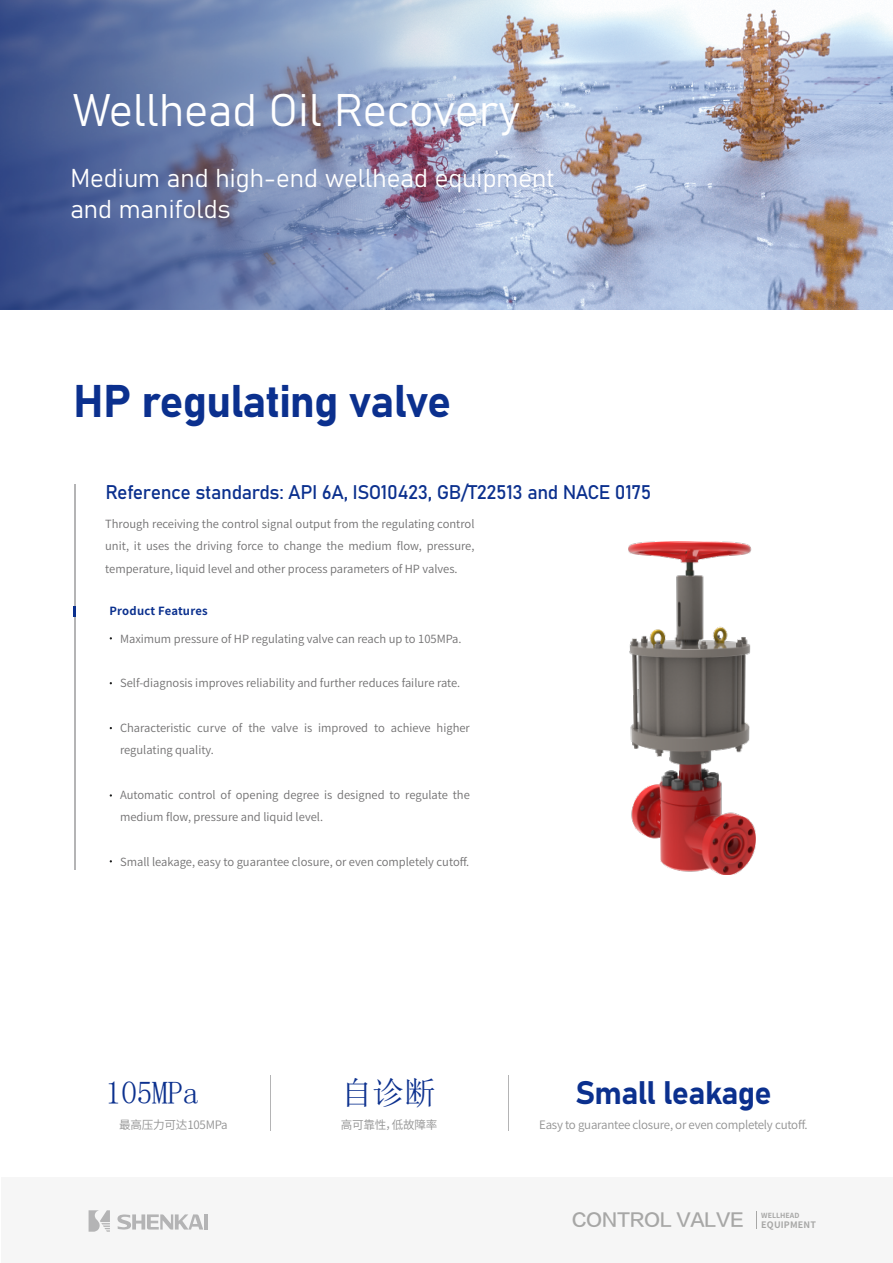
<style>
.page{position:relative;width:893px;height:1263px;background:#fff}
.page>*{position:absolute;margin:0;border:0;box-sizing:border-box;transform-origin:0 0}
.t1{font:45.15px "Bahnschrift";letter-spacing:-.02em;color:#0b308e}
.t2{font:45px "Bahnschrift";color:#fff}
.t3{font:32.1px "Bahnschrift";letter-spacing:-.02em;color:#0b308e}
.t4{font:32.1px "FZZZHONGJW GB1 0";letter-spacing:-.02em;color:#0b308e}
.t5{font:25.5px/30.6px "Bahnschrift";color:#fff}
.t6{font:19.5px "Bahnschrift";letter-spacing:-.02em;color:#0b308e}
.t7{font:18.15px "FZLTZHK GBK1 0";letter-spacing:-.02em;color:#a7a7a6}
.t8{font:11.55px "Source Han Sans CN";letter-spacing:-.02em;color:#929292}
.t9{font:11.25px/22.2px "Source Han Sans CN";color:#717071}
.t10{font:700 11.25px "Source Han Sans CN";letter-spacing:.02em;color:#0b308e}
.t11{font:700 7.05px "Source Han Sans CN";color:#a7a7a6}
</style>
<div class="page">
<img style="left:1px;top:0;width:892px;height:310px">
<hr style="left:74px;top:484px;width:1px;height:386px;background:#b4b4b5">
<svg style="left:73px;top:606px;width:3px;height:10px"></svg>
<hr style="left:270px;top:1075px;width:1px;height:55px;background:#b4b4b5">
<hr style="left:509px;top:1075px;width:1px;height:55px;background:#b4b4b5">
<img style="left:628px;top:542px;width:128px;height:333px">
<div style="left:1px;top:1178px;width:892px;height:85px;background:#f6f6f6"></div>
<svg style="left:89px;top:1210px;width:21px;height:22px"></svg>
<hr style="left:205px;top:1214px;width:3px;height:15px;background:#b4b4b5">
<svg style="left:117px;top:1214px;width:86px;height:15px"></svg>
<svg style="left:756px;top:1211px;width:1px;height:17px"></svg>
<h2 class="t2" style="left:73px;top:76px;width:449px">Wellhead Oil Recovery</h2>
<h3 class="t5" style="left:70px;top:161px;width:486px">Medium and high-end wellhead equipment and manifolds</h3>
<h1 class="t1" style="left:73px;top:367px;width:379px">HP regulating valve</h1>
<h3 class="t6" style="left:105px;top:477px;width:548px">Reference standards: API 6A, ISO10423, GB/T22513 and NACE 0175</h3>
<p class="t9" style="left:105px;top:513px;width:371px;text-align:justify">Through receiving the control signal output from the regulating control unit, it uses the driving force to change the medium flow, pressure, temperature, liquid level and other process parameters of HP valves.</p>
<p class="t10" style="left:110px;top:605px;width:100px">Product Features</p>
<p class="t9" style="left:120px;top:628px;width:343px">Maximum pressure of HP regulating valve can reach up to 105MPa.</p>
<p class="t9" style="left:120px;top:672px;width:342px">Self-diagnosis improves reliability and further reduces failure rate.</p>
<p class="t9" style="left:120px;top:717px;width:351px">Characteristic curve of the valve is improved to achieve higher regulating quality.</p>
<p class="t9" style="left:120px;top:784px;width:351px">Automatic control of opening degree is designed to regulate the medium flow, pressure and liquid level.</p>
<p class="t9" style="left:120px;top:851px;width:351px">Small leakage, easy to guarantee closure, or even completely cutoff.</p>
<h3 class="t4" style="left:106px;top:1076px;width:95px">105MPa</h3>
<p class="t8" style="left:119px;top:1118px;width:110px">最高压力可达105MPa</p>
<h3 class="t4" style="left:341px;top:1076px;width:97px">自诊断</h3>
<p class="t8" style="left:341px;top:1118px;width:98px">高可靠性，低故障率</p>
<h3 class="t3" style="left:575px;top:1068px;width:198px">Small leakage</h3>
<p class="t8" style="left:539px;top:1118px;width:270px">Easy to guarantee closure, or even completely cutoff.</p>
<p class="t11" style="left:761px;top:1211px;width:40px">WELLHEAD</p>
<h3 class="t7" style="left:572px;top:1210px;width:246px">CONTROL VALVE <sub>EQUIPMENT</sub></h3>
</div>
